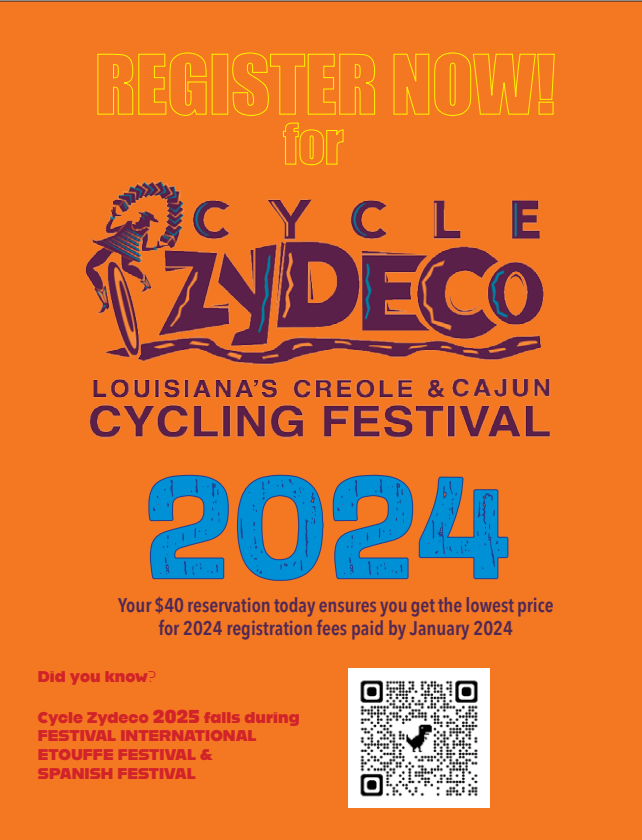
<style>
.page{position:relative;width:642px;height:840px;background:#fff}
.page>*{position:absolute;margin:0;border:0;box-sizing:border-box;transform-origin:0 0}
.t1{font:700 149.6px "Scarlet Wood";color:#0090d6}
.t2{font:600 19.6px "Avenir Next Condensed";color:#4f2856}
.t3{font:15.6px/18.8px "Alfarn 2";color:#d1232a}
.s1{font-size:18.8px}
</style>
<div class="page">
<div style="left:0;top:1px;width:641px;height:839px;background:#f47721"></div>
<img style="left:85px;top:181px;width:459px;height:184px">
<img style="left:89px;top:404px;width:462px;height:35px">
<img style="left:452px;top:378px;width:99px;height:20px">
<img style="left:293px;top:379px;width:120px;height:20px">
<img style="left:93px;top:378px;width:185px;height:21px">
<img style="left:427px;top:379px;width:18px;height:19px">
<svg style="left:97px;top:52px;width:110px;height:64px"></svg>
<div style="left:211px;top:54px;width:17px;height:61px;border:1px solid #fff101"></div>
<svg style="left:232px;top:52px;width:143px;height:64px"></svg>
<svg style="left:393px;top:52px;width:162px;height:64px"></svg>
<svg style="left:283px;top:122px;width:61px;height:44px"></svg>
<svg style="left:148px;top:474px;width:81px;height:106px"></svg>
<svg style="left:236px;top:474px;width:88px;height:107px"></svg>
<svg style="left:332px;top:474px;width:177px;height:106px"></svg>
<img style="left:348px;top:668px;width:141px;height:140px">
<h1 class="t1" style="left:142px;top:424px;width:370px">2024</h1>
<p class="t2" style="left:118px;top:588px;width:437px">Your $40 reservation today ensures you get the lowest price</p>
<p class="t2" style="left:159px;top:612px;width:355px">for 2024 registration fees paid by January 2024</p>
<p class="t3" style="left:38px;top:666px;width:120px">Did you know?</p>
<p class="t3" style="left:38px;top:707px;width:263px">Cycle Zydeco <span class="s1">2025</span> falls during<br>FESTIVAL INTERNATIONAL<br>ETOUFFE FESTIVAL &amp;<br>SPANISH FESTIVAL</p>
</div>
